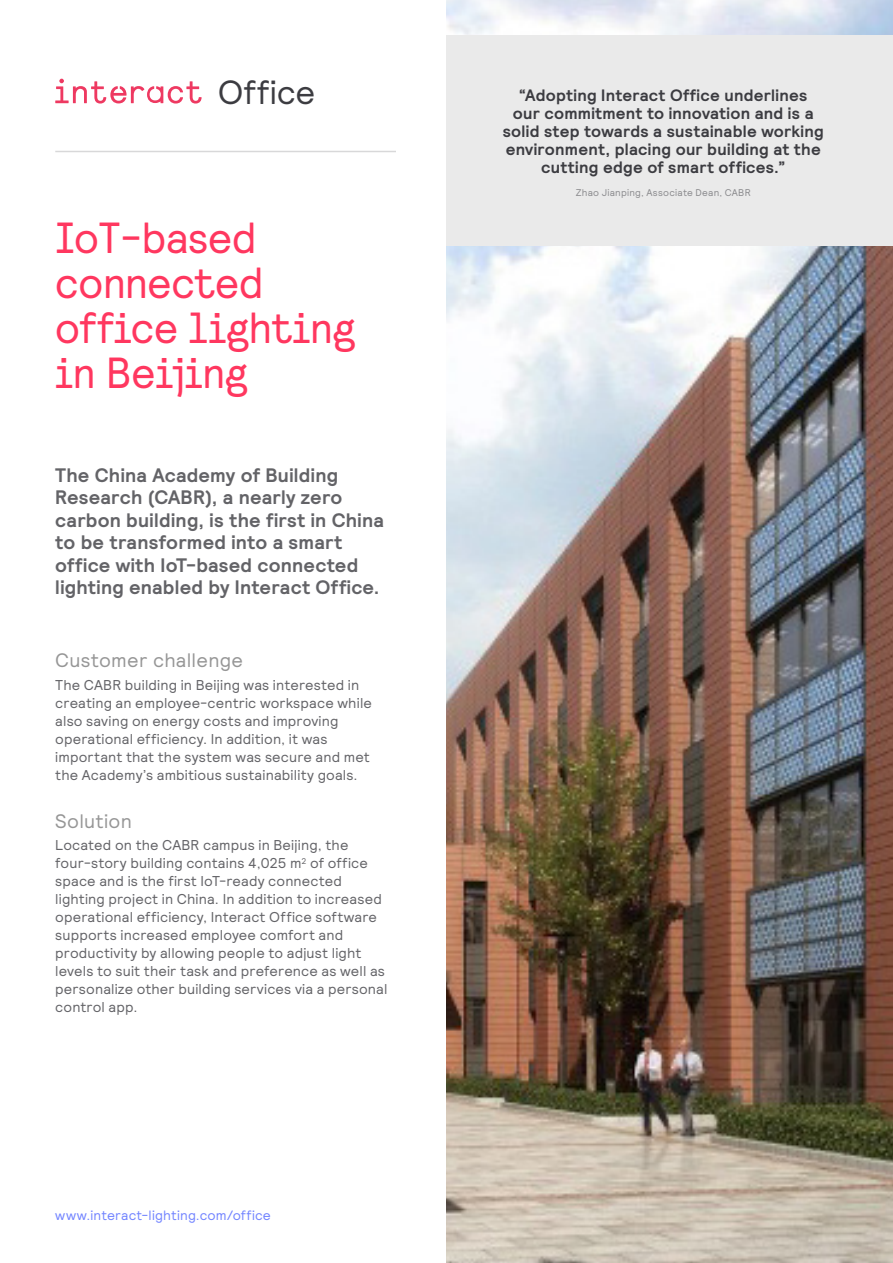
<style>
.page{position:relative;width:893px;height:1263px;background:#fff}
.page>*{position:absolute;margin:0;border:0;box-sizing:border-box;transform-origin:0 0}
.Main_Heading_Small{font:43.5px/45px "Relative Faux";letter-spacing:-.005em;color:#ff375f}
.Vertical_Tag{font:33.45px "Relative";color:#3c3c41}
.Introduction{font:700 19.5px/22.5px "Relative";letter-spacing:.015em;color:#636367}
.Body_Sub-heading{font:19.5px "Relative";letter-spacing:.015em;color:#969696}
.Break-out_Quote{font:700 16.5px/18px "Relative";letter-spacing:.015em;color:#3c3c41;text-align:center}
.Body_Copy{font:14.25px/18px "Relative";letter-spacing:.01em;color:#636367}
.Body_Copy_End{font:14.25px/18px "Relative";letter-spacing:.01em;color:#636367}
.t1{font:13.5px "Relative";letter-spacing:.015em;color:#7284ff}
.t2{font:9.75px "Relative";letter-spacing:.025em;color:#8a8a8d}
</style>
<div class="page">
<img style="left:446px;top:0;width:447px;height:1263px">
<hr style="left:55px;top:151px;width:341px;height:1px;background:#d8d8d9">
<div style="left:446px;top:35px;width:447px;height:211px;background:#eaeaea"></div>
<svg style="left:55px;top:79px;width:147px;height:25px"></svg>
<p class="Vertical_Tag" style="left:218px;top:71px;width:99px">Office</p>
<p class="Main_Heading_Small" style="left:55px;top:214px;width:302px">IoT-based connected office lighting in Beijing</p>
<p class="Introduction" style="left:55px;top:463px;width:330px">The China Academy of Building Research (CABR), a nearly zero carbon building, is the first in China to be transformed into a smart office with IoT-based connected lighting enabled by Interact Office.</p>
<p class="Body_Sub-heading" style="left:55px;top:648px;width:189px">Customer challenge</p>
<p class="Body_Copy_End" style="left:55px;top:675px;width:318px">The CABR building in Beijing was interested in creating an employee-centric workspace while also saving on energy costs and improving operational efficiency. In addition, it was important that the system was secure and met the Academy’s ambitious sustainability goals.</p>
<p class="Body_Sub-heading" style="left:55px;top:808px;width:78px">Solution</p>
<p class="Body_Copy" style="left:55px;top:836px;width:334px">Located on the CABR campus in Beijing, the four-story building contains 4,025 m<sup>2</sup> of office space and is the first IoT-ready connected lighting project in China. In addition to increased operational efficiency, Interact Office software supports increased employee comfort and productivity by allowing people to adjust light levels to suit their task and preference as well as personalize other building services via a personal control app.</p>
<p class="t1" style="left:55px;top:1206px;width:217px">www.interact-lighting.com/office</p>
<p class="Break-out_Quote" style="left:503px;top:86px;width:323px">“Adopting Interact Office underlines<br>our commitment to innovation and is a solid step towards a sustainable working environment, placing our building at the cutting edge of smart offices.”</p>
<p class="t2" style="left:576px;top:187px;width:176px">Zhao Jianping, Associate Dean, CABR</p>
</div>
